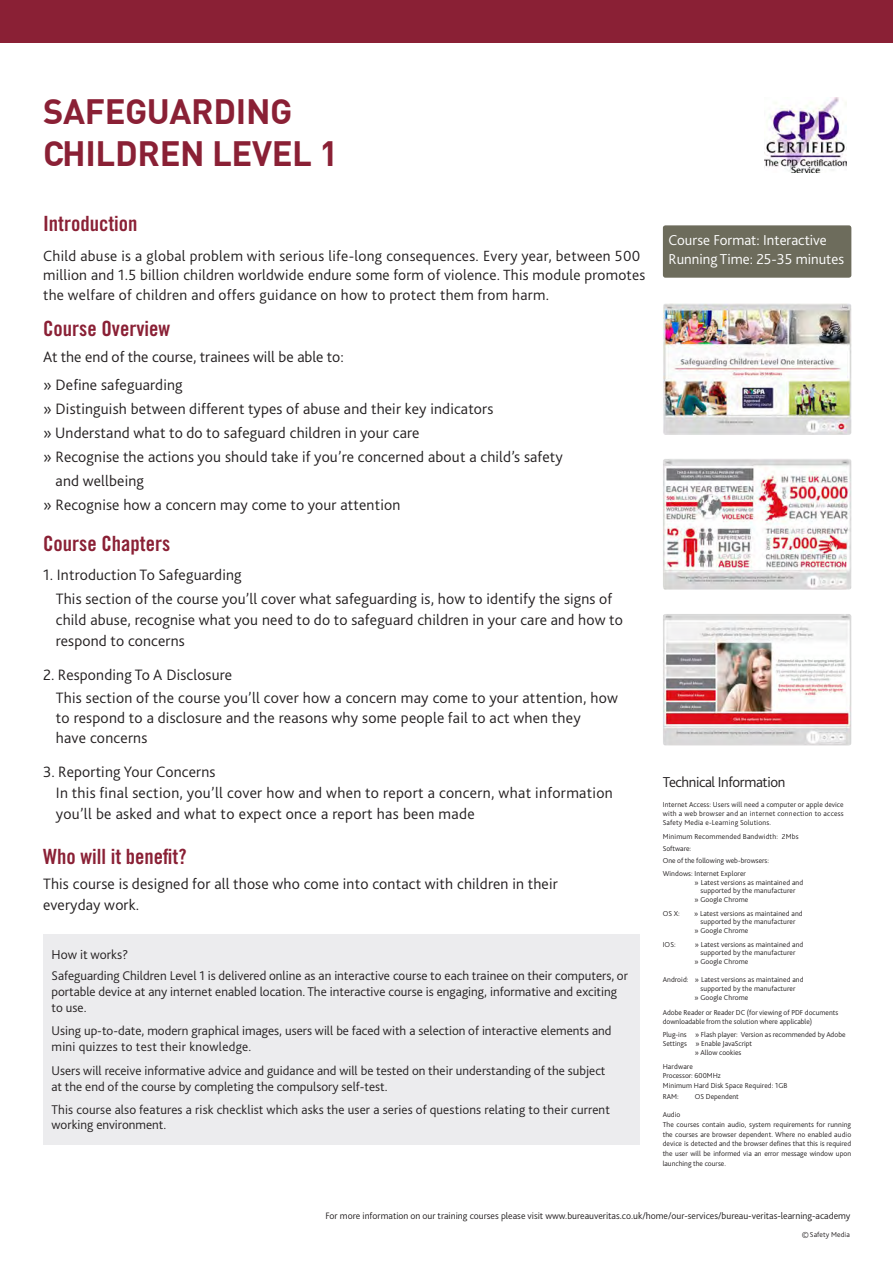
<style>
.page{position:relative;width:893px;height:1263px;background:#fff}
.page>*{position:absolute;margin:0;border:0;box-sizing:border-box;transform-origin:0 0}
.t1{font:700 34.5px/41.4px "DIN";letter-spacing:-.01em;color:#8a2035}
.t2{font:21px "Trade Gothic LT Std Bd Cn 20";color:#8a2035}
.t3{font:300 15.75px/21px "Bliss 2";letter-spacing:.01em;color:#231f20}
.t4{font:300 15.45px/19.5px "Bliss 2";letter-spacing:.02em;color:#231f20}
.t5{font:300 15px "Bliss 2";color:#fff}
.t6{font:300 15px "Bliss 2";letter-spacing:-.025em;color:#231f20}
.t7{font:300 13.5px "Bliss 2";color:#231f20}
.t8{font:300 13.2px/15.9px "Bliss 2";color:#231f20}
.t9{font:300 9.75px "Bliss 2";color:#231f20}
.t10{font:300 9.15px "Bliss 2";color:#231f20}
.t11{font:300 7.5px/9px "Bliss 2";letter-spacing:.01em;color:#231f20}
</style>
<div class="page">
<img style="left:663px;top:303px;width:188px;height:132px">
<img style="left:663px;top:459px;width:188px;height:131px">
<img style="left:663px;top:614px;width:188px;height:131px">
<div style="left:663px;top:225px;width:188px;height:53px;background:#6d6c5c;border-radius:3px"></div>
<div style="left:43px;top:934px;width:596px;height:211px;background:#ececee"></div>
<img style="left:764px;top:97px;width:83px;height:76px">
<div style="left:0;top:0;width:893px;height:43px;background:#8a2035"></div>
<p class="t1" style="left:43px;top:90px;width:297px">SAFEGUARDING<br>CHILDREN LEVEL 1</p>
<p class="t2" style="left:43px;top:211px;width:96px">Introduction</p>
<p class="t4" style="left:43px;top:246px;width:604px">Child abuse is a global problem with serious life-long consequences. Every year, between 500 million and 1.5 billion children worldwide endure some form of violence. This module promotes the welfare of children and offers guidance on how to protect them from harm.</p>
<p class="t2" style="left:43px;top:315px;width:129px">Course Overview</p>
<p class="t3" style="left:43px;top:346px;width:302px">At the end of the course, trainees will be able to:</p>
<p class="t3" style="left:43px;top:374px;width:141px">» Define safeguarding</p>
<p class="t3" style="left:43px;top:398px;width:452px">» Distinguish between different types of abuse and their key indicators</p>
<p class="t3" style="left:43px;top:422px;width:378px">» Understand what to do to safeguard children in your care</p>
<p class="t3" style="left:56px;top:445px;width:509px;line-height:24px;text-indent:-13px">» Recognise the actions you should take if you’re concerned about a child’s safety and wellbeing</p>
<p class="t3" style="left:43px;top:494px;width:359px">» Recognise how a concern may come to your attention</p>
<p class="t2" style="left:43px;top:531px;width:129px">Course Chapters</p>
<p class="t3" style="left:43px;top:564px;width:200px">1. Introduction To Safeguarding</p>
<p class="t3" style="left:56px;top:588px;width:569px">This section of the course you’ll cover what safeguarding is, how to identify the signs of child abuse, recognise what you need to do to safeguard children in your care and how to respond to concerns</p>
<p class="t3" style="left:43px;top:664px;width:191px">2. Responding To A Disclosure</p>
<p class="t3" style="left:56px;top:687px;width:564px;line-height:20px">This section of the course you’ll cover how a concern may come to your attention, how to respond to a disclosure and the reasons why some people fail to act when they<br>have concerns</p>
<p class="t3" style="left:43px;top:761px;width:174px">3. Reporting Your Concerns</p>
<p class="t3" style="left:56px;top:782px;width:559px">In this final section, you’ll cover how and when to report a concern, what information you’ll be asked and what to expect once a report has been made</p>
<p class="t2" style="left:43px;top:843px;width:145px">Who will it benefit?</p>
<p class="t3" style="left:43px;top:873px;width:516px">This course is designed for all those who come into contact with children in their everyday work.</p>
<p class="t7" style="left:52px;top:946px;width:78px">How it works?</p>
<p class="t8" style="left:52px;top:968px;width:578px">Safeguarding Children Level 1 is delivered online as an interactive course to each trainee on their computers, or portable device at any internet enabled location. The interactive course is engaging, informative and exciting to use.</p>
<p class="t8" style="left:52px;top:1023px;width:561px">Using up-to-date, modern graphical images, users will be faced with a selection of interactive elements and mini quizzes to test their knowledge.</p>
<p class="t8" style="left:52px;top:1062px;width:555px">Users will receive informative advice and guidance and will be tested on their understanding of the subject at the end of the course by completing the compulsory self-test.</p>
<p class="t8" style="left:52px;top:1102px;width:560px;line-height:15px">This course also features a risk checklist which asks the user a series of questions relating to their current working environment.</p>
<p class="t5" style="left:669px;top:231px;width:160px">Course Format: Interactive</p>
<p class="t5" style="left:669px;top:250px;width:177px">Running Time: 25-35 minutes</p>
<p class="t6" style="left:663px;top:772px;width:124px">Technical Information</p>
<p class="t11" style="left:663px;top:800px;width:182px;text-align:justify">Internet Access: Users will need a computer or apple device with a web browser and an internet connection to access Safety Media e-Learning Solutions.</p>
<p class="t11" style="left:663px;top:832px;width:137px">Minimum Recommended Bandwidth: 2Mbs</p>
<p class="t11" style="left:663px;top:842px;width:108px;line-height:12px">Software:<br>One of the following web-browsers:</p>
<p class="t11" style="left:695px;top:869px;width:110px;text-indent:-32px">Windows: Internet Explorer<br>» Latest versions as maintained and</p>
<p class="t11" style="left:695px;top:886px;width:102px;text-indent:6px">supported by the manufacturer » Google Chrome</p>
<p class="t11" style="left:663px;top:909px;width:19px">OS X:</p>
<p class="t11" style="left:694px;top:909px;width:110px;line-height:8.2px;text-align:center">» Latest versions as maintained and supported by the manufacturer</p>
<p class="t11" style="left:695px;top:926px;width:55px">» Google Chrome</p>
<p class="t11" style="left:663px;top:940px;width:14px">IOS:</p>
<p class="t11" style="left:695px;top:940px;width:110px;line-height:8.2px;text-align:center">» Latest versions as maintained and supported by the manufacturer</p>
<p class="t11" style="left:695px;top:957px;width:55px">» Google Chrome</p>
<p class="t11" style="left:663px;top:975px;width:142px">Android: » Latest versions as maintained and</p>
<p class="t11" style="left:701px;top:984px;width:96px">supported by the manufacturer</p>
<p class="t11" style="left:695px;top:993px;width:55px">» Google Chrome</p>
<p class="t11" style="left:663px;top:1008px;width:177px">Adobe Reader or Reader DC (for viewing of PDF documents downloadable from the solution where applicable)</p>
<p class="t11" style="left:663px;top:1030px;width:184px">Plug-ins » Flash player: Version as recommended by Adobe</p>
<p class="t11" style="left:663px;top:1039px;width:91px">Settings » Enable JavaScript</p>
<p class="t11" style="left:695px;top:1048px;width:48px">» Allow cookies</p>
<p class="t11" style="left:663px;top:1062px;width:32px">Hardware</p>
<p class="t11" style="left:663px;top:1071px;width:60px">Processor: 600MHz</p>
<p class="t11" style="left:663px;top:1081px;width:126px">Minimum Hard Disk Space Required: 1GB</p>
<p class="t11" style="left:663px;top:1092px;width:17px">RAM:</p>
<p class="t11" style="left:695px;top:1092px;width:46px">OS Dependent</p>
<p class="t11" style="left:663px;top:1110px;width:19px">Audio</p>
<p class="t11" style="left:663px;top:1119px;width:190px;line-height:9.8px;text-align:justify">The courses contain audio, system requirements for running the courses are browser dependent. Where no enabled audio device is detected and the browser defines that this is required the user will be informed via an error message window upon launching the course.</p>
<p class="t9" style="left:325px;top:1210px;width:527px">For more information on our training courses please visit www.bureauveritas.co.uk/home/our-services/bureau-veritas-learning-academy</p>
<p class="t10" style="left:802px;top:1229px;width:9px">©</p>
<p class="t11" style="left:810px;top:1230px;width:41px">Safety Media</p>
</div>
